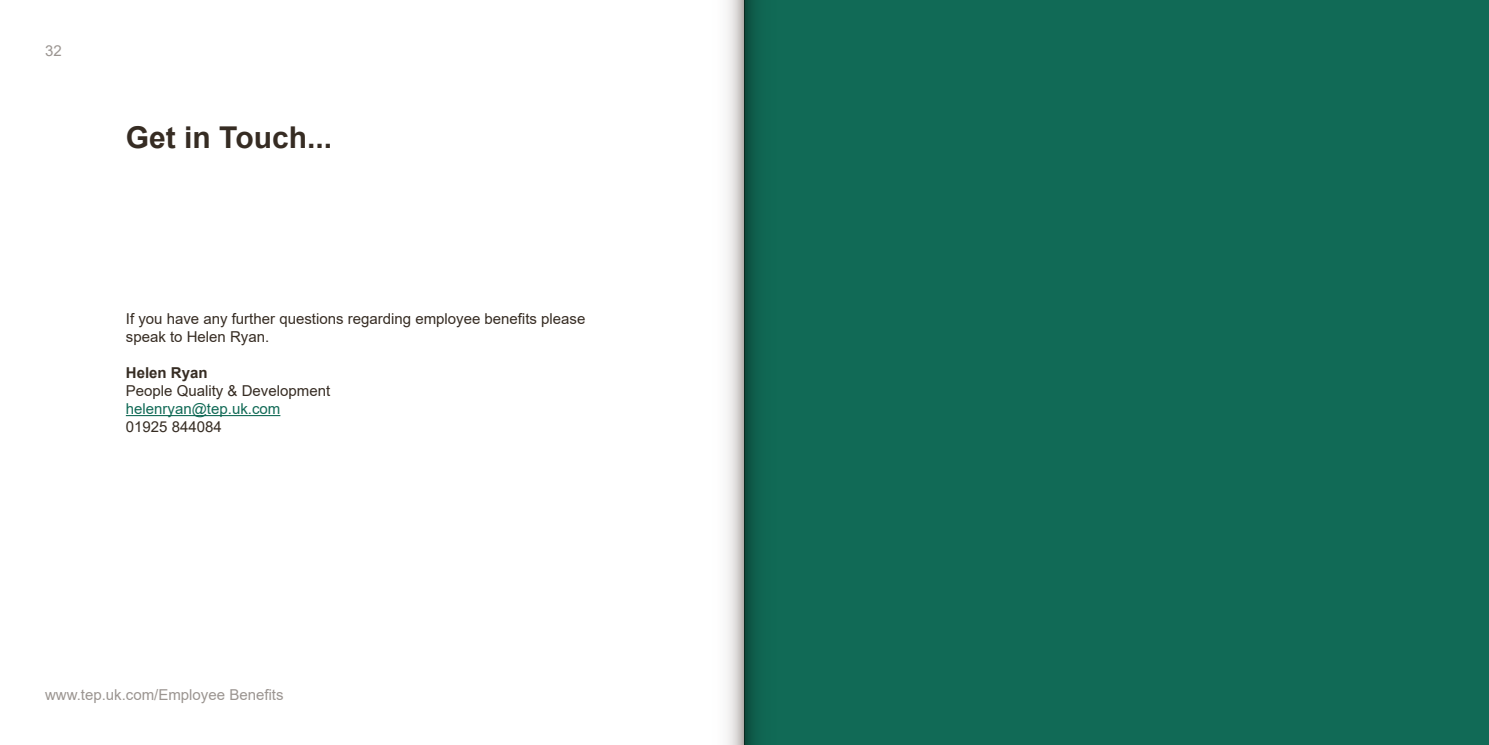
<style>
.page{position:relative;width:1489px;height:745px;background:#fff}
.page>*{position:absolute;margin:0;border:0;box-sizing:border-box;transform-origin:0 0}
.t1{font:700 30px "Arial";color:#362c23}
.t2{font:15px/18px "Arial";color:#362c23}
.t3{font:15px "Arial";color:#9b9591}
.t4{font:15px "Arial";color:#116a56}
.t5{font:700 15px "Arial";color:#362c23}
</style>
<div class="page">
<hr style="left:126px;top:415px;width:154px;height:1px;background:#116a56">
<div style="left:744px;top:0;width:744px;height:744px;background:#116a56"></div>
<img style="left:727px;top:0;width:29px;height:744px">
<p class="t3" style="left:45px;top:40px;width:18px">32</p>
<h1 class="t1" style="left:126px;top:116px;width:208px">Get in Touch...</h1>
<p class="t2" style="left:126px;top:309px;width:461px">If you have any further questions regarding employee benefits please speak to Helen Ryan.</p>
<p class="t5" style="left:126px;top:362px;width:83px">Helen Ryan</p>
<p class="t2" style="left:126px;top:381px;width:206px">People Quality &amp; Development</p>
<p class="t4" style="left:126px;top:398px;width:156px">helenryan@tep.uk.com</p>
<p class="t2" style="left:126px;top:417px;width:97px">01925 844084</p>
<p class="t3" style="left:45px;top:683px;width:240px">www.tep.uk.com/Employee Benefits</p>
</div>
